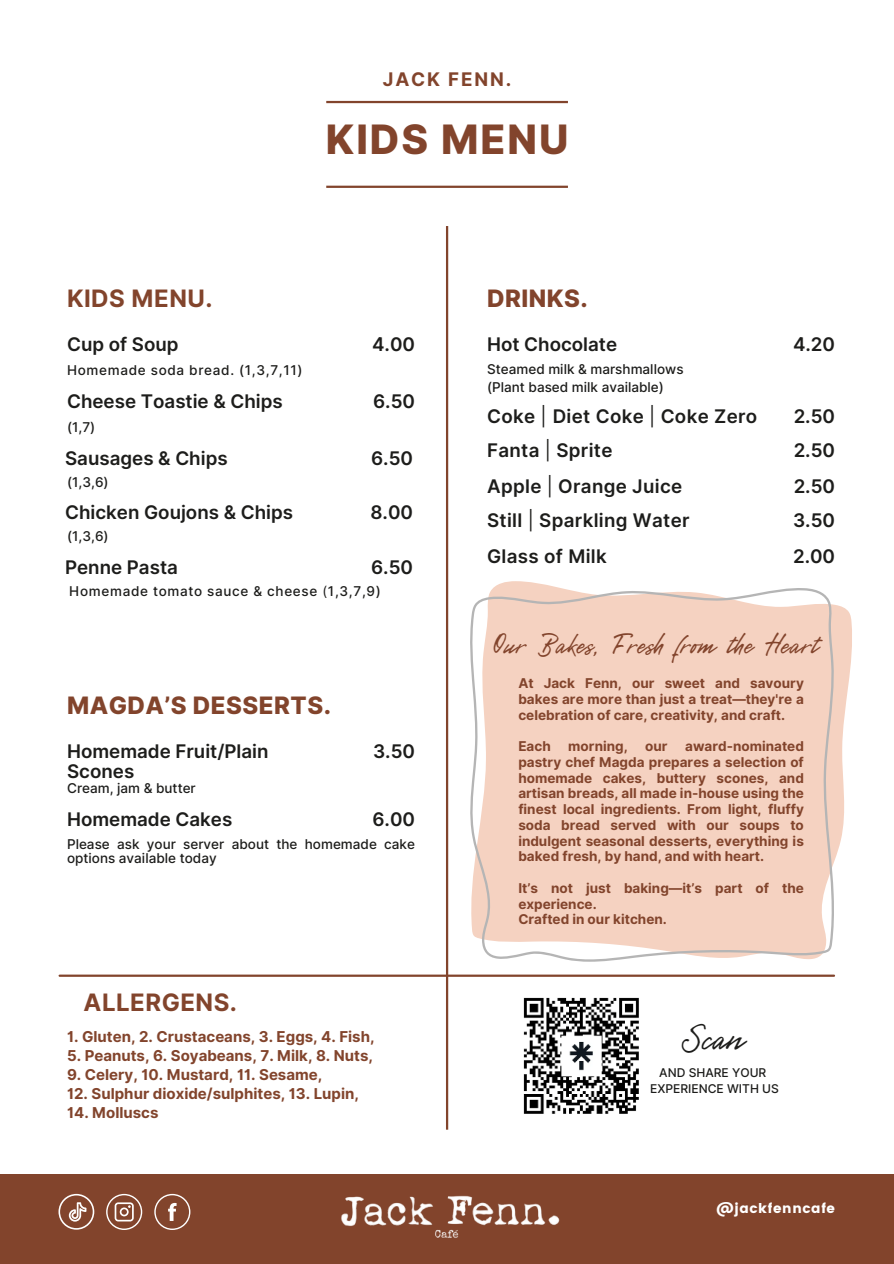
<style>
.page{position:relative;width:894px;height:1264px;background:#fff}
.page>*{position:absolute;margin:0;border:0;box-sizing:border-box;transform-origin:0 0}
.t1{font:42px "Gentlemens Script";color:#1d1d1b}
.t2{font:800 40.5px "Inter";letter-spacing:.05em;color:#82442c}
.t3{font:33px "Gentlemens Script";letter-spacing:.02em;color:#82442c}
.t4{font:800 24px "Inter";letter-spacing:.02em;color:#82442c}
.t5{font:700 24px "Inter";letter-spacing:.02em;color:#82442c}
.t6{font:600 18.75px/19.2px "Inter";color:#1d1d1b}
.t7{font:600 18.75px "Inter";letter-spacing:.02em;color:#1d1d1b}
.t8{font:700 18.75px "Inter";letter-spacing:.1em;color:#82442c}
.t9{font:700 15px "Inter";color:#82442c}
.t10{font:700 13.5px/15.8px "Inter";color:#82442c;text-align:justify}
.t11{font:500 13.5px/13.5px "Inter";color:#1d1d1b}
.t12{font:500 13.5px "Inter";letter-spacing:.05em;color:#1d1d1b}
.t13{font:13.5px "Poppins";letter-spacing:.05em;color:#fff}
.t14{font:500 12px/16px "Inter";color:#1d1d1b;text-align:center}
.s1{font-weight:400}
</style>
<div class="page">
<hr style="left:326px;top:101px;width:241px;height:2px;background:#82442c">
<hr style="left:326px;top:186px;width:241px;height:2px;background:#82442c">
<hr style="left:446px;top:226px;width:2px;height:903px;background:#82442c">
<div style="left:0;top:1174px;width:893px;height:89px;background:#82442c"></div>
<svg style="left:106px;top:1193px;width:36px;height:36px"></svg>
<svg style="left:154px;top:1193px;width:36px;height:36px"></svg>
<svg style="left:58px;top:1193px;width:36px;height:36px"></svg>
<img style="left:341px;top:1195px;width:219px;height:43px">
<hr style="left:60px;top:974px;width:773px;height:2px;background:#82442c">
<img style="left:523px;top:997px;width:116px;height:117px">
<svg style="left:494px;top:581px;width:358px;height:281px"></svg>
<svg style="left:470px;top:587px;width:364px;height:374px;background:#f4d4c5"></svg>
<h3 class="t8" style="left:382px;top:66px;width:130px">JACK FENN.</h3>
<h2 class="t2" style="left:326px;top:110px;width:244px">KIDS MENU</h2>
<h3 class="t5" style="left:67px;top:281px;width:147px">KIDS MENU.</h3>
<h3 class="t6" style="left:67px;top:334px;width:113px">Cup of Soup</h3>
<h3 class="t6" style="left:372px;top:334px;width:44px">4.00</h3>
<p class="t12" style="left:67px;top:360px;width:237px">Homemade soda bread. (1,3,7,11)</p>
<h3 class="t6" style="left:67px;top:391px;width:217px">Cheese Toastie &amp; Chips</h3>
<h3 class="t6" style="left:373px;top:391px;width:43px">6.50</h3>
<p class="t11" style="left:67px;top:420px;width:30px">(1,7)</p>
<h3 class="t6" style="left:65px;top:448px;width:164px">Sausages &amp; Chips</h3>
<h3 class="t6" style="left:371px;top:448px;width:43px">6.50</h3>
<p class="t11" style="left:67px;top:475px;width:43px">(1,3,6)</p>
<h3 class="t6" style="left:65px;top:502px;width:229px">Chicken Goujons &amp; Chips</h3>
<h3 class="t6" style="left:370px;top:502px;width:44px">8.00</h3>
<p class="t11" style="left:67px;top:529px;width:43px">(1,3,6)</p>
<h3 class="t6" style="left:65px;top:557px;width:114px">Penne Pasta</h3>
<h3 class="t6" style="left:371px;top:557px;width:43px">6.50</h3>
<p class="t12" style="left:69px;top:581px;width:313px">Homemade tomato sauce &amp; cheese <span class="s1">(</span>1,3,7,9)</p>
<h3 class="t4" style="left:67px;top:687px;width:265px">MAGDA’S DESSERTS.</h3>
<h3 class="t6" style="left:67px;top:741px;width:203px">Homemade Fruit/Plain<br>Scones</h3>
<h3 class="t6" style="left:373px;top:741px;width:44px">3.50</h3>
<p class="t11" style="left:67px;top:780px;width:130px">Cream, jam &amp; butter</p>
<h3 class="t6" style="left:67px;top:808px;width:167px">Homemade Cakes</h3>
<h3 class="t6" style="left:372px;top:808px;width:44px">6.00</h3>
<p class="t11" style="left:67px;top:837px;width:349px">Please ask your server about the homemade cake options available today</p>
<h3 class="t5" style="left:84px;top:984px;width:155px">ALLERGENS.</h3>
<p class="t9" style="left:67px;top:1025px;width:309px">1. Gluten, 2. Crustaceans, 3. Eggs, 4. Fish,</p>
<p class="t9" style="left:67px;top:1044px;width:307px">5. Peanuts, 6. Soyabeans, 7. Milk, 8. Nuts,</p>
<p class="t9" style="left:67px;top:1063px;width:257px">9. Celery, 10. Mustard, 11. Sesame,</p>
<p class="t9" style="left:67px;top:1082px;width:293px">12. Sulphur dioxide/sulphites, 13. Lupin,</p>
<p class="t9" style="left:67px;top:1101px;width:93px">14. Molluscs</p>
<h3 class="t4" style="left:487px;top:281px;width:102px">DRINKS.</h3>
<h3 class="t6" style="left:487px;top:334px;width:132px">Hot Chocolate</h3>
<h3 class="t6" style="left:792px;top:334px;width:44px">4.20</h3>
<p class="t11" style="left:487px;top:360px;width:198px;line-height:18px">Steamed milk &amp; marshmallows (Plant based milk available)</p>
<h3 class="t7" style="left:487px;top:402px;width:272px">Coke <span class="s1">|</span> Diet Coke <span class="s1">|</span> Coke Zero</h3>
<h3 class="t6" style="left:793px;top:406px;width:43px">2.50</h3>
<h3 class="t7" style="left:487px;top:437px;width:127px">Fanta <span class="s1">|</span> Sprite</h3>
<h3 class="t6" style="left:793px;top:440px;width:43px">2.50</h3>
<h3 class="t7" style="left:487px;top:472px;width:197px">Apple <span class="s1">|</span> Orange Juice</h3>
<h3 class="t6" style="left:793px;top:476px;width:43px">2.50</h3>
<h3 class="t7" style="left:487px;top:507px;width:204px">Still <span class="s1">|</span> Sparkling Water</h3>
<h3 class="t6" style="left:792px;top:510px;width:44px">3.50</h3>
<h3 class="t7" style="left:487px;top:542px;width:121px">Glass of Milk</h3>
<h3 class="t6" style="left:792px;top:546px;width:44px">2.00</h3>
<h3 class="t3" style="left:493px;top:626px;width:326px">Our Bakes, Fresh from the Heart</h3>
<p class="t10" style="left:518px;top:675px;width:287px">At Jack Fenn, our sweet and savoury bakes are more than just a treat—they're a celebration of care, creativity, and craft.</p>
<p class="t10" style="left:518px;top:738px;width:34px">Each</p>
<p class="t10" style="left:568px;top:738px;width:61px">morning,</p>
<p class="t10" style="left:645px;top:738px;width:24px">our</p>
<p class="t10" style="left:518px;top:738px;width:287px;text-indent:167px">award-nominated pastry chef Magda prepares a selection of homemade cakes, buttery scones, and artisan breads, all made in-house using the finest local ingredients. From light, fluffy soda bread served with our soups to indulgent seasonal desserts, everything is baked fresh, by hand, and with heart.</p>
<p class="t10" style="left:518px;top:880px;width:287px;text-align:left">It’s not just baking—it’s part of the experience.<br>Crafted in our kitchen.</p>
<h1 class="t1" style="left:683px;top:1015px;width:62px">Scan</h1>
<p class="t14" style="left:650px;top:1064px;width:130px">AND SHARE YOUR<br>EXPERIENCE WITH US</p>
<p class="t13" style="left:716px;top:1200px;width:120px">@jackfenncafe</p>
</div>
